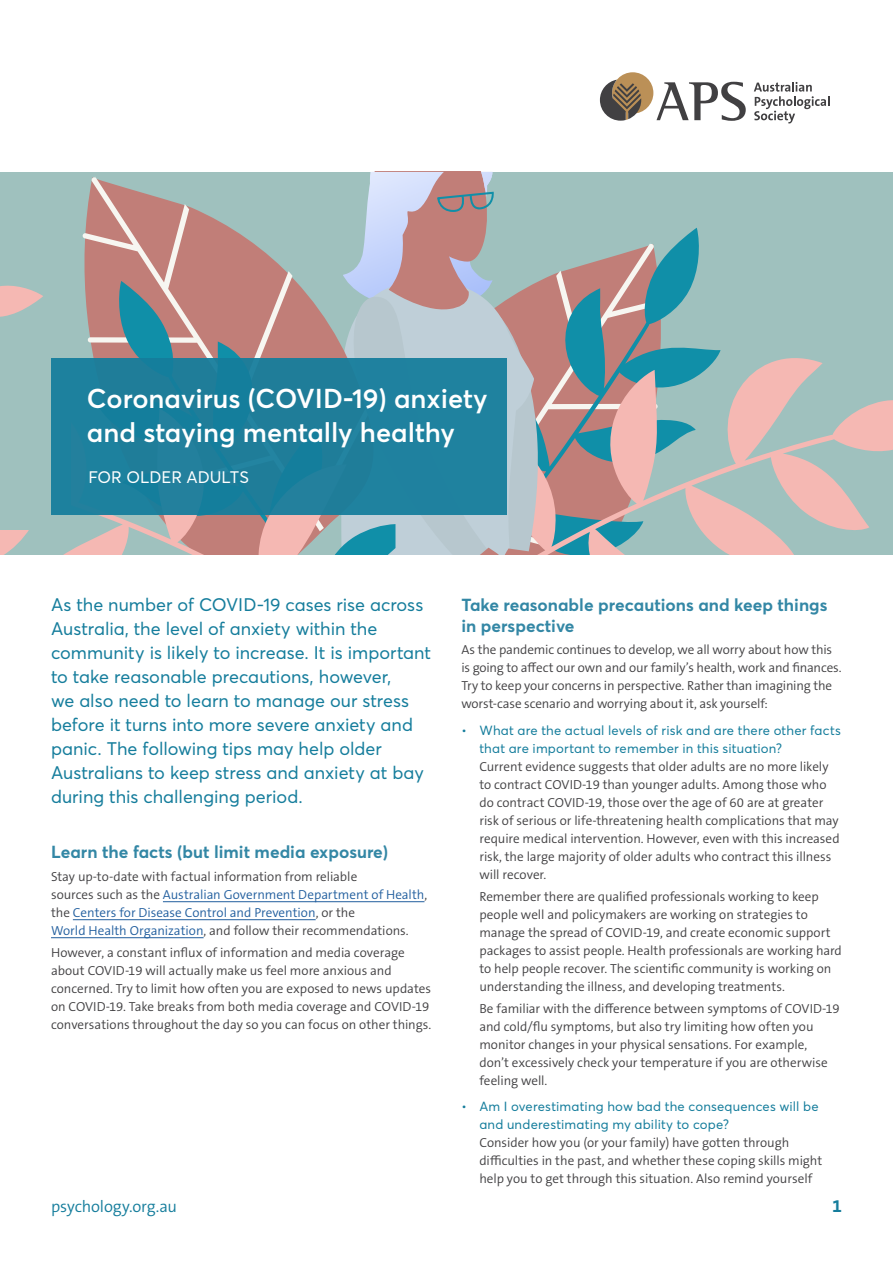
<style>
.page{position:relative;width:893px;height:1263px;background:#fff}
.page>*{position:absolute;margin:0;border:0;box-sizing:border-box;transform-origin:0 0}
.t1{font:600 27px/34.5px "Averta Std";color:#fff}
.t2{font:18px/24px "Averta Std";color:#157d9c}
.t3{font:700 18px "The Sans B W7";color:#157d9c}
.t4{font:700 17.25px/21px "Averta Std";color:#3387a5}
.t5{font:300 16.5px "The Sans B W4";letter-spacing:-.01em;color:#157d9c}
.t6{font:16.5px "Averta Std";color:#fff}
.t7{font:300 13.2px/18px "The Sans B W4";letter-spacing:-.005em;color:#414042}
.t8{font:13.2px/18px "Averta Std";letter-spacing:.015em;color:#157d9c}
.s1{color:#215e9e}
</style>
<div class="page">
<div style="left:0;top:172px;width:893px;height:383px;background:#9fc1be"></div>
<svg style="left:540px;top:228px;width:159px;height:112px"></svg>
<svg style="left:540px;top:340px;width:353px;height:215px"></svg>
<svg style="left:82px;top:177px;width:213px;height:181px;fill:#c17e78"></svg>
<svg style="left:97px;top:281px;width:243px;height:77px;background:#a98c8b"></svg>
<svg style="left:0;top:514px;width:340px;height:41px"></svg>
<svg style="left:340px;top:172px;width:200px;height:383px"></svg>
<div style="left:0;top:187px;width:70px;height:342px;background:#9fc1be"></div>
<svg style="left:0;top:285px;width:43px;height:32px"></svg>
<svg style="left:600px;top:72px;width:146px;height:49px"></svg>
<svg style="left:754px;top:82px;width:75px;height:41px"></svg>
<div style="left:51px;top:358px;width:455px;height:156px;background:#1f809d"></div>
<hr style="left:163px;top:901px;width:261px;height:1px;background:#215e9e">
<hr style="left:73px;top:919px;width:243px;height:1px;background:#215e9e">
<hr style="left:51px;top:937px;width:153px;height:1px;background:#215e9e">
<h1 class="t1" style="left:87px;top:381px;width:402px">Coronavirus (COVID-19) anxiety and staying mentally healthy</h1>
<p class="t6" style="left:88px;top:466px;width:162px">FOR OLDER ADULTS</p>
<p class="t2" style="left:51px;top:593px;width:382px">As the number of COVID-19 cases rise across Australia, the level of anxiety within the community is likely to increase. It is important to take reasonable precautions, however,<br>we also need to learn to manage our stress before it turns into more severe anxiety and panic. The following tips may help older Australians to keep stress and anxiety at bay during this challenging period.</p>
<h3 class="t4" style="left:51px;top:842px;width:339px">Learn the facts (but limit media exposure)</h3>
<p class="t7" style="left:51px;top:867px;width:378px">Stay up-to-date with factual information from reliable<br>sources such as the <span class="s1">Australian Government Department of Health</span>, the <span class="s1">Centers for Disease Control and Prevention</span>, or the<br><span class="s1">World Health Organization</span>, and follow their recommendations.</p>
<p class="t7" style="left:51px;top:943px;width:382px">However, a constant influx of information and media coverage about COVID-19 will actually make us feel more anxious and concerned. Try to limit how often you are exposed to news updates on COVID-19. Take breaks from both media coverage and COVID-19 conversations throughout the day so you can focus on other things.</p>
<h3 class="t4" style="left:461px;top:594px;width:367px">Take reasonable precautions and keep things in perspective</h3>
<p class="t7" style="left:461px;top:641px;width:382px">As the pandemic continues to develop, we all worry about how this is going to affect our own and our family’s health, work and finances.<br>Try to keep your concerns in perspective. Rather than imagining the worst-case scenario and worrying about it, ask yourself:</p>
<p class="t8" style="left:479px;top:721px;width:363px;text-indent:-18px">• What are the actual levels of risk and are there other facts that are important to remember in this situation?</p>
<p class="t7" style="left:479px;top:757px;width:362px">Current evidence suggests that older adults are no more likely to contract COVID-19 than younger adults. Among those who do contract COVID-19, those over the age of 60 are at greater risk of serious or life-threatening health complications that may require medical intervention. However, even with this increased risk, the large majority of older adults who contract this illness will recover.</p>
<p class="t7" style="left:479px;top:887px;width:364px">Remember there are qualified professionals working to keep people well and policymakers are working on strategies to manage the spread of COVID-19, and create economic support packages to assist people. Health professionals are working hard to help people recover. The scientific community is working on understanding the illness, and developing treatments.</p>
<p class="t7" style="left:479px;top:999px;width:362px">Be familiar with the difference between symptoms of COVID-19 and cold/flu symptoms, but also try limiting how often you monitor changes in your physical sensations. For example, don’t excessively check your temperature if you are otherwise feeling well.</p>
<p class="t8" style="left:479px;top:1098px;width:341px;text-indent:-18px">• Am I overestimating how bad the consequences will be and underestimating my ability to cope?</p>
<p class="t7" style="left:479px;top:1134px;width:345px">Consider how you (or your family) have gotten through difficulties in the past, and whether these coping skills might help you to get through this situation. Also remind yourself</p>
<p class="t5" style="left:51px;top:1195px;width:127px">psychology.org.au</p>
<h2 class="t3" style="left:832px;top:1194px;width:11px">1</h2>
</div>
